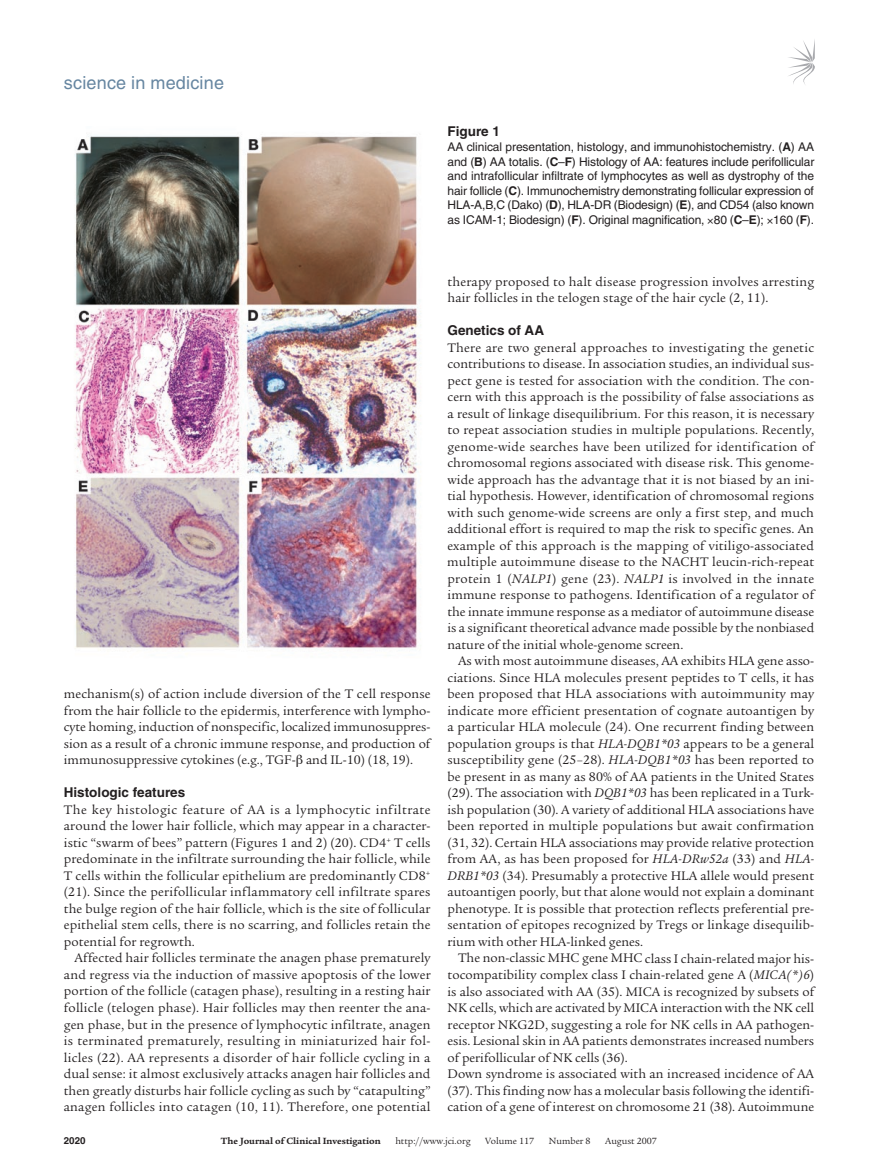
<style>
.page{position:relative;width:878px;height:1174px;background:#fff}
.page>*{position:absolute;margin:0;border:0;box-sizing:border-box;transform-origin:0 0}
.t1{font:18px "Helvetica LT Std";letter-spacing:.01em;color:#6686a1}
.t2{font:13.5px/16.5px "Legacy Serif Std";color:#231f20;text-align:justify}
.t3{font:700 13.5px "Helvetica LT Std";color:#231f20}
.t4{font:12px/14.7px "Helvetica LT Std";letter-spacing:-.01em;color:#231f20;text-align:justify}
.t5{font:9.75px "Legacy Serif Std";color:#231f20}
.t6{font:700 9.75px "Legacy Serif Std";color:#231f20}
.t7{font:700 9.75px "Helvetica LT Std";color:#231f20}
.s1{font-weight:700}
.s2{font-style:italic}
</style>
<div class="page">
<svg style="left:788px;top:41px;width:26px;height:43px"></svg>
<img style="left:75px;top:136px;width:346px;height:513px">
<h1 class="t1" style="left:64px;top:72px;width:162px">science in medicine</h1>
<p class="t3" style="left:447px;top:123px;width:54px">Figure 1</p>
<p class="t4" style="left:447px;top:139px;width:368px">AA clinical presentation, histology, and immunohistochemistry. (<span class="s1">A</span>) AA and (<span class="s1">B</span>) AA totalis. (<span class="s1">C</span>–<span class="s1">F</span>) Histology of AA: features include perifollicular and intrafollicular infiltrate of lymphocytes as well as dystrophy of the hair follicle (<span class="s1">C</span>). Immunochemistry demonstrating follicular expression of HLA-A,B,C (Dako) (<span class="s1">D</span>), HLA-DR (Biodesign) (<span class="s1">E</span>), and CD54 (also known as ICAM-1; Biodesign) (<span class="s1">F</span>). Original magnification, 80 (<span class="s1">C</span>–<span class="s1">E</span>); 160 (<span class="s1">F</span>).</p>
<p class="t2" style="left:64px;top:686px;width:368px">mechanism(s) of action include diversion of the T cell response from the hair follicle to the epidermis, interference with lympho&shy;cyte homing, induction of nonspecific, localized immunosuppres&shy;sion as a result of a chronic immune response, and production of immunosuppressive cytokines (e.g., TGF- and IL-10) (18, 19).</p>
<p class="t3" style="left:64px;top:784px;width:123px">Histologic features</p>
<p class="t2" style="left:64px;top:801px;width:368px">The key histologic feature of AA is a lymphocytic infiltrate around the lower hair follicle, which may appear in a character&shy;istic “swarm of bees” pattern (Figures 1 and 2) (20). CD4<sup>+</sup> T cells predominate in the infiltrate surrounding the hair follicle, while T cells within the follicular epithelium are predominantly CD8<sup>+ </sup>(21). Since the perifollicular inflammatory cell infiltrate spares the bulge region of the hair follicle, which is the site of follicular epithelial stem cells, there is no scarring, and follicles retain the potential for regrowth.</p>
<p class="t2" style="left:64px;top:950px;width:368px;text-indent:11px">Affected hair follicles terminate the anagen phase prematurely and regress via the induction of massive apoptosis of the lower portion of the follicle (catagen phase), resulting in a resting hair follicle (telogen phase). Hair follicles may then reenter the ana&shy;gen phase, but in the presence of lymphocytic infiltrate, anagen is terminated prematurely, resulting in miniaturized hair fol&shy;licles (22). AA represents a disorder of hair follicle cycling in a dual sense: it almost exclusively attacks anagen hair follicles and then greatly disturbs hair follicle cycling as such by “catapulting” anagen follicles into catagen (10, 11). Therefore, one potential</p>
<p class="t2" style="left:447px;top:273px;width:368px">therapy proposed to halt disease progression involves arresting hair follicles in the telogen stage of the hair cycle (2, 11).</p>
<p class="t3" style="left:447px;top:322px;width:98px">Genetics of AA</p>
<p class="t2" style="left:447px;top:339px;width:368px">There are two general approaches to investigating the genetic contributions to disease. In association studies, an individual sus&shy;pect gene is tested for association with the condition. The con&shy;cern with this approach is the possibility of false associations as a result of linkage disequilibrium. For this reason, it is necessary to repeat association studies in multiple populations. Recently, genome-wide searches have been utilized for identification of chromosomal regions associated with disease risk. This genome&shy;wide approach has the advantage that it is not biased by an ini&shy;tial hypothesis. However, identification of chromosomal regions with such genome-wide screens are only a first step, and much additional effort is required to map the risk to specific genes. An example of this approach is the mapping of vitiligo-associated multiple autoimmune disease to the NACHT leucin-rich-repeat protein 1 (<span class="s2">NALP1</span>) gene (23). <span class="s2">NALP1</span> is involved in the innate immune response to pathogens. Identification of a regulator of the innate immune response as a mediator of autoimmune disease is a significant theoretical advance made possible by the nonbiased nature of the initial whole-genome screen.</p>
<p class="t2" style="left:447px;top:653px;width:368px;text-indent:11px">As with most autoimmune diseases, AA exhibits HLA gene asso&shy;ciations. Since HLA molecules present peptides to T cells, it has been proposed that HLA associations with autoimmunity may indicate more efficient presentation of cognate autoantigen by a particular HLA molecule (24). One recurrent finding between population groups is that <span class="s2">HLA-DQB1*03</span> appears to be a general susceptibility gene (25–28). <span class="s2">HLA-DQB1*03</span> has been reported to be present in as many as 80% of AA patients in the United States (29). The association with <span class="s2">DQB1*03</span> has been replicated in a Turk&shy;ish population (30). A variety of additional HLA associations have been reported in multiple populations but await confirmation (31, 32). Certain HLA associations may provide relative protection from AA, as has been proposed for <span class="s2">HLA-DRw52a</span> (33) and <span class="s2">HLA-DRB1*03</span> (34). Presumably a protective HLA allele would present autoantigen poorly, but that alone would not explain a dominant phenotype. It is possible that protection reflects preferential pre&shy;sentation of epitopes recognized by Tregs or linkage disequilib&shy;rium with other HLA-linked genes.</p>
<p class="t2" style="left:447px;top:950px;width:368px;text-align:left;text-indent:11px">The non-classic MHC gene MHC class I chain-related major his&shy;tocompatibility complex class I chain-related gene A (<span class="s2">MICA(*)6</span>) is also associated with AA (35). MICA is recognized by subsets of NK cells, which are activated by MICA interaction with the NK cell receptor NKG2D, suggesting a role for NK cells in AA pathogen&shy;esis. Lesional skin in AA patients demonstrates increased numbers of perifollicular of NK cells (36).<br>Down syndrome is associated with an increased incidence of AA (37). This finding now has a molecular basis following the identifi&shy;cation of a gene of interest on chromosome 21 (38). Autoimmune</p>
<p class="t7" style="left:64px;top:1134px;width:23px">2020</p>
<p class="t6" style="left:221px;top:1135px;width:161px">The Journal of Clinical Investigation</p>
<p class="t5" style="left:395px;top:1135px;width:77px">http://www.jci.org</p>
<p class="t5" style="left:485px;top:1135px;width:50px">Volume 117</p>
<p class="t5" style="left:549px;top:1135px;width:43px">Number 8</p>
<p class="t5" style="left:605px;top:1135px;width:53px">August 2007</p>
</div>
